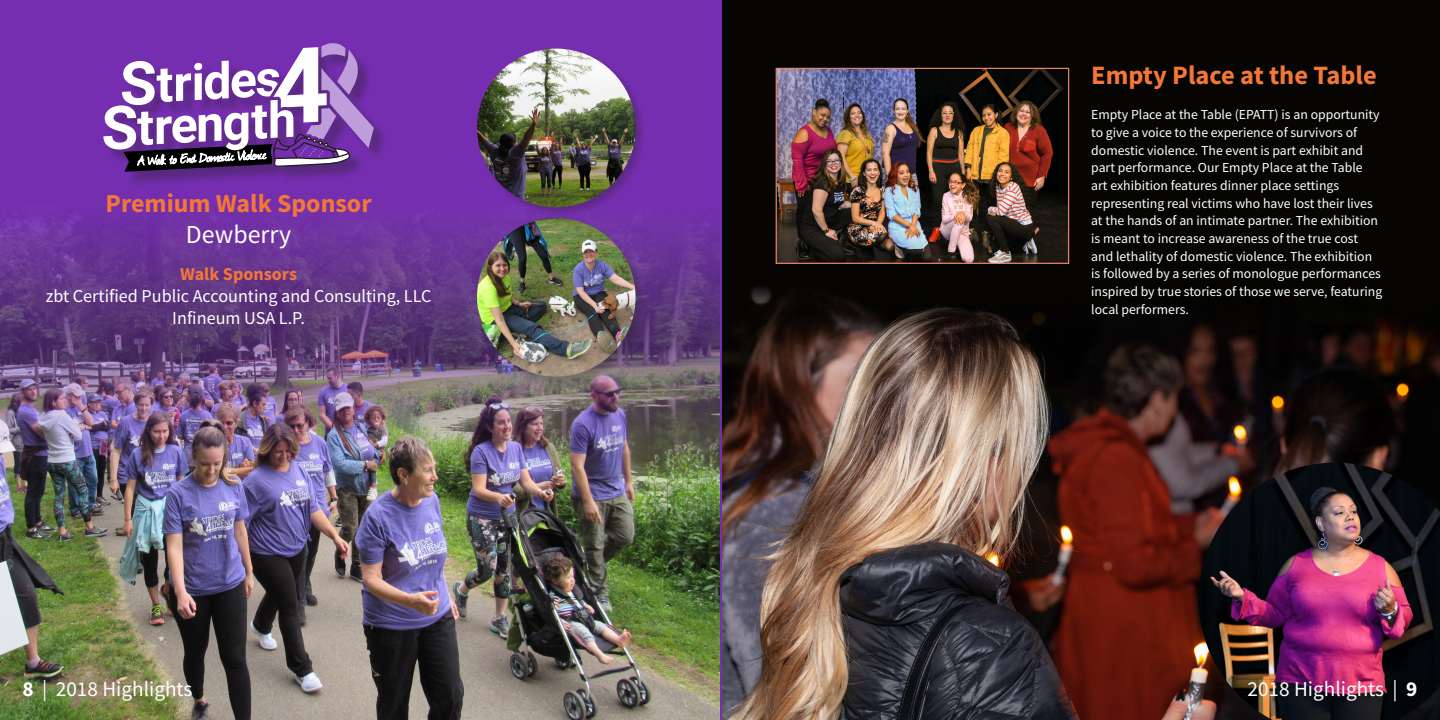
<style>
.page{position:relative;width:1440px;height:720px;background:#fff}
.page>*{position:absolute;margin:0;border:0;box-sizing:border-box;transform-origin:0 0}
.t1{font:700 26.5px "Source Sans Pro";color:#f37736}
.t2{font:700 25.88px "Source Sans Pro";color:#f37736}
.t3{font:25.88px "Source Sans Pro";color:#fff}
.t4{font:21.25px "Source Sans Pro";color:#fff}
.t5{font:18.12px "Source Sans Pro";color:#fff}
.t6{font:700 18.12px "Source Sans Pro";color:#f37736}
.t7{font:13.75px/17.6px "Source Sans Pro";color:#fff}
.s1{font-weight:700}
</style>
<div class="page">
<div style="left:720px;top:0;width:720px;height:720px;background:#060503"></div>
<img style="left:722px;top:287px;width:718px;height:433px">
<div style="left:0;top:0;width:722px;height:720px;background:#752eb0"></div>
<img style="left:0;top:216px;width:720px;height:504px">
<div style="left:106px;top:46px;width:283px;height:141px;background:#231f20;opacity:.34"></div>
<svg style="left:103px;top:43px;width:271px;height:129px"></svg>
<div style="left:476px;top:48px;width:170px;height:170px;background:#231f20;opacity:.28"></div>
<img style="left:477px;top:49px;width:159px;height:158px;border-radius:79px">
<div style="left:476px;top:217px;width:170px;height:170px;background:#231f20;opacity:.28"></div>
<img style="left:477px;top:218px;width:159px;height:159px;border-radius:79px">
<img style="left:1199px;top:463px;width:241px;height:257px">
<img style="left:778px;top:70px;width:289px;height:192px">
<div style="left:776px;top:68px;width:293px;height:196px;border:1px solid #e5835e"></div>
<p class="t2" style="left:106px;top:186px;width:268px">Premium Walk Sponsor</p>
<p class="t3" style="left:186px;top:218px;width:107px">Dewberry</p>
<p class="t6" style="left:180px;top:262px;width:118px">Walk Sponsors</p>
<p class="t5" style="left:46px;top:284px;width:387px">zbt Certified Public Accounting and Consulting, LLC</p>
<p class="t5" style="left:172px;top:306px;width:134px">Infineum USA L.P.</p>
<p class="t1" style="left:1091px;top:57px;width:287px">Empty Place at the Table</p>
<p class="t7" style="left:1091px;top:106px;width:293px">Empty Place at the Table (EPATT) is an opportunity to give a voice to the experience of survivors of domestic violence. The event is part exhibit and part performance. Our Empty Place at the Table art exhibition features dinner place settings representing real victims who have lost their lives at the hands of an intimate partner. The exhibition is meant to increase awareness of the true cost and lethality of domestic violence. The exhibition is followed by a series of monologue performances inspired by true stories of those we serve, featuring local performers.</p>
<p class="t4" style="left:22px;top:675px;width:171px"><span class="s1">8</span> | 2018 Highlights</p>
<p class="t4" style="left:1248px;top:675px;width:171px">2018 Highlights | <span class="s1">9</span></p>
</div>
